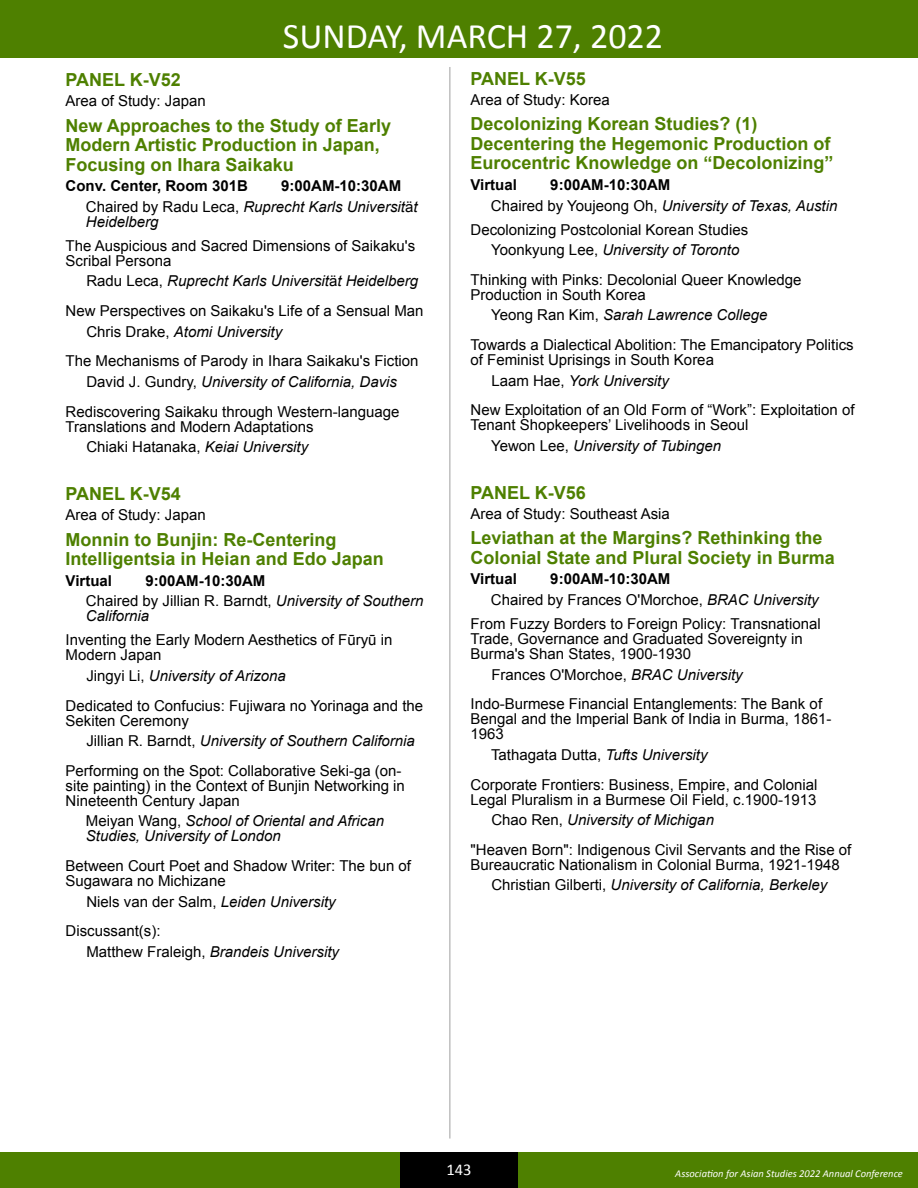
<style>
.page{position:relative;width:918px;height:1188px;background:#fff}
.page>*{position:absolute;margin:0;border:0;box-sizing:border-box;transform-origin:0 0}
.t1{font:36px "Calibri";color:#fff}
.Body_wrd_5{font:700 18px/19.5px "Arial";color:#4e8000}
.t2{font:16.5px "Calibri";color:#fff}
.Body_wrd_5-2{font:15px/15px "Arial";color:#000}
.Body_wrd_5-3{font:italic 15px/15px "Arial";color:#000}
.Body_wrd_5-4{font:700 15px "Arial";color:#000}
.t3{font:italic 10.5px "Calibri";color:#fff}
.s1{font-style:normal}
.s2{font-family:"Arial Unicode MS";font-style:normal}
.s3{font-style:italic}
</style>
<div class="page">
<div style="left:0;top:0;width:918px;height:58px;background:#4e8000"></div>
<div style="left:0;top:1152px;width:918px;height:36px;background:#4e8000"></div>
<div style="left:400px;top:1152px;width:118px;height:36px;background:#000"></div>
<hr style="left:449px;top:67px;width:2px;height:1072px;background:#bfbfbf">
<h1 class="t1" style="left:283px;top:11px;width:382px">SUNDAY, MARCH 27, 2022</h1>
<p class="Body_wrd_5" style="left:66px;top:70px;width:117px">PANEL K-V52</p>
<p class="Body_wrd_5-2" style="left:66px;top:94px;width:142px">Area of Study: Japan</p>
<p class="Body_wrd_5" style="left:66px;top:116px;width:327px">New Approaches to the Study of Early<br>Modern Artistic Production in Japan,<br>Focusing on Ihara Saikaku</p>
<p class="Body_wrd_5-4" style="left:66px;top:176px;width:184px">Conv. Center, Room 301B</p>
<p class="Body_wrd_5-4" style="left:281px;top:176px;width:122px">9:00AM-10:30AM</p>
<p class="Body_wrd_5-3" style="left:86px;top:199px;width:333px"><span class="s1">Chaired by Radu Leca,</span> Ruprecht Karls Universit<span class="s2">ä</span>t<br>Heidelberg</p>
<p class="Body_wrd_5-2" style="left:66px;top:238px;width:351px">The Auspicious and Sacred Dimensions of Saikaku's<br>Scribal Persona</p>
<p class="Body_wrd_5-3" style="left:86px;top:274px;width:333px"><span class="s1">Radu Leca,</span> Ruprecht Karls Universit<span class="s2">ä</span>t Heidelberg</p>
<p class="Body_wrd_5-2" style="left:66px;top:303px;width:360px">New Perspectives on Saikaku's Life of a Sensual Man</p>
<p class="Body_wrd_5-3" style="left:86px;top:324px;width:197px"><span class="s1">Chris Drake,</span> Atomi University</p>
<p class="Body_wrd_5-2" style="left:66px;top:354px;width:354px">The Mechanisms of Parody in Ihara Saikaku's Fiction</p>
<p class="Body_wrd_5-3" style="left:86px;top:374px;width:312px"><span class="s1">David J. Gundry,</span> University of California, Davis</p>
<p class="Body_wrd_5-2" style="left:66px;top:404px;width:336px">Rediscovering Saikaku through Western-language<br>Translations and Modern Adaptations</p>
<p class="Body_wrd_5-2" style="left:86px;top:440px;width:223px">Chiaki Hatanaka, <span class="s3">Keiai University</span></p>
<p class="Body_wrd_5" style="left:66px;top:484px;width:117px">PANEL K-V54</p>
<p class="Body_wrd_5-2" style="left:66px;top:508px;width:142px">Area of Study: Japan</p>
<p class="Body_wrd_5" style="left:66px;top:530px;width:320px">Monnin to Bunjin: Re-Centering<br>Intelligentsia in Heian and Edo Japan</p>
<p class="Body_wrd_5-4" style="left:66px;top:571px;width:48px">Virtual</p>
<p class="Body_wrd_5-4" style="left:145px;top:571px;width:122px">9:00AM-10:30AM</p>
<p class="Body_wrd_5-3" style="left:86px;top:594px;width:339px"><span class="s1">Chaired by Jillian R. Barndt,</span> University of Southern<br>California</p>
<p class="Body_wrd_5-2" style="left:66px;top:633px;width:328px">Inventing the Early Modern Aesthetics of Fūryū in<br>Modern Japan</p>
<p class="Body_wrd_5-3" style="left:86px;top:668px;width:201px"><span class="s1">Jingyi Li,</span> University of Arizona</p>
<p class="Body_wrd_5-2" style="left:66px;top:698px;width:359px">Dedicated to Confucius: Fujiwara no Yorinaga and the<br>Sekiten Ceremony</p>
<p class="Body_wrd_5-3" style="left:86px;top:734px;width:330px"><span class="s1">Jillian R. Barndt,</span> University of Southern California</p>
<p class="Body_wrd_5-2" style="left:66px;top:763px;width:341px">Performing on the Spot: Collaborative Seki-ga (on&shy;site painting) in the Context of Bunjin Networking in<br>Nineteenth Century Japan</p>
<p class="Body_wrd_5-3" style="left:86px;top:814px;width:300px"><span class="s1">Meiyan Wang,</span> School of Oriental and African<br>Studies, University of London</p>
<p class="Body_wrd_5-2" style="left:66px;top:858px;width:347px">Between Court Poet and Shadow Writer: The bun of<br>Sugawara no Michizane</p>
<p class="Body_wrd_5-2" style="left:86px;top:894px;width:251px">Niels van der Salm, <span class="s3">Leiden University</span></p>
<p class="Body_wrd_5-2" style="left:66px;top:924px;width:97px">Discussant(s):</p>
<p class="Body_wrd_5-3" style="left:86px;top:944px;width:254px"><span class="s1">Matthew Fraleigh,</span> Brandeis University</p>
<p class="Body_wrd_5" style="left:471px;top:69px;width:117px">PANEL K-V55</p>
<p class="Body_wrd_5-2" style="left:471px;top:93px;width:141px">Area of Study: Korea</p>
<p class="Body_wrd_5" style="left:471px;top:115px;width:365px">Decolonizing Korean Studies? (1)<br>Decentering the Hegemonic Production of<br>Eurocentric Knowledge on “Decolonizing”</p>
<p class="Body_wrd_5-4" style="left:471px;top:175px;width:48px">Virtual</p>
<p class="Body_wrd_5-4" style="left:550px;top:175px;width:122px">9:00AM-10:30AM</p>
<p class="Body_wrd_5-3" style="left:491px;top:198px;width:348px"><span class="s1">Chaired by Youjeong Oh,</span> University of Texas, Austin</p>
<p class="Body_wrd_5-2" style="left:471px;top:222px;width:279px">Decolonizing Postcolonial Korean Studies</p>
<p class="Body_wrd_5-3" style="left:491px;top:243px;width:250px"><span class="s1">Yoonkyung Lee,</span> University of Toronto</p>
<p class="Body_wrd_5-2" style="left:471px;top:272px;width:332px">Thinking with Pinks: Decolonial Queer Knowledge<br>Production in South Korea</p>
<p class="Body_wrd_5-3" style="left:491px;top:308px;width:278px"><span class="s1">Yeong Ran Kim,</span> Sarah Lawrence College</p>
<p class="Body_wrd_5-2" style="left:471px;top:337px;width:385px">Towards a Dialectical Abolition: The Emancipatory Politics of Feminist Uprisings in South Korea</p>
<p class="Body_wrd_5-3" style="left:491px;top:373px;width:179px"><span class="s1">Laam Hae,</span> York University</p>
<p class="Body_wrd_5-2" style="left:471px;top:403px;width:386px">New Exploitation of an Old Form of “Work”: Exploitation of<br>Tenant Shopkeepers’ Livelihoods in Seoul</p>
<p class="Body_wrd_5-3" style="left:491px;top:438px;width:232px"><span class="s1">Yewon Lee,</span> University of Tubingen</p>
<p class="Body_wrd_5" style="left:471px;top:483px;width:117px">PANEL K-V56</p>
<p class="Body_wrd_5-2" style="left:471px;top:507px;width:201px">Area of Study: Southeast Asia</p>
<p class="Body_wrd_5" style="left:471px;top:529px;width:366px">Leviathan at the Margins? Rethinking the<br>Colonial State and Plural Society in Burma</p>
<p class="Body_wrd_5-4" style="left:471px;top:569px;width:48px">Virtual</p>
<p class="Body_wrd_5-4" style="left:550px;top:569px;width:122px">9:00AM-10:30AM</p>
<p class="Body_wrd_5-2" style="left:491px;top:592px;width:329px">Chaired by Frances O'Morchoe, <span class="s3">BRAC University</span></p>
<p class="Body_wrd_5-2" style="left:471px;top:616px;width:352px">From Fuzzy Borders to Foreign Policy: Transnational<br>Trade, Governance and Graduated Sovereignty in<br>Burma's Shan States, 1900-1930</p>
<p class="Body_wrd_5-2" style="left:491px;top:667px;width:253px">Frances O'Morchoe, <span class="s3">BRAC University</span></p>
<p class="Body_wrd_5-2" style="left:471px;top:697px;width:363px">Indo-Burmese Financial Entanglements: The Bank of<br>Bengal and the Imperial Bank of India in Burma, 1861-<br>1963</p>
<p class="Body_wrd_5-2" style="left:491px;top:747px;width:218px">Tathagata Dutta, <span class="s3">Tufts University</span></p>
<p class="Body_wrd_5-2" style="left:471px;top:777px;width:348px">Corporate Frontiers: Business, Empire, and Colonial<br>Legal Pluralism in a Burmese Oil Field, c.1900-1913</p>
<p class="Body_wrd_5-3" style="left:491px;top:813px;width:224px"><span class="s1">Chao Ren,</span> University of Michigan</p>
<p class="Body_wrd_5-2" style="left:471px;top:842px;width:382px">"Heaven Born": Indigenous Civil Servants and the Rise of<br>Bureaucratic Nationalism in Colonial Burma, 1921-1948</p>
<p class="Body_wrd_5-3" style="left:491px;top:878px;width:337px"><span class="s1">Christian Gilberti,</span> University of California, Berkeley</p>
<p class="t2" style="left:446px;top:1158px;width:27px">143</p>
<p class="t3" style="left:675px;top:1166px;width:229px">Association for Asian Studies 2022 Annual Conference</p>
</div>
